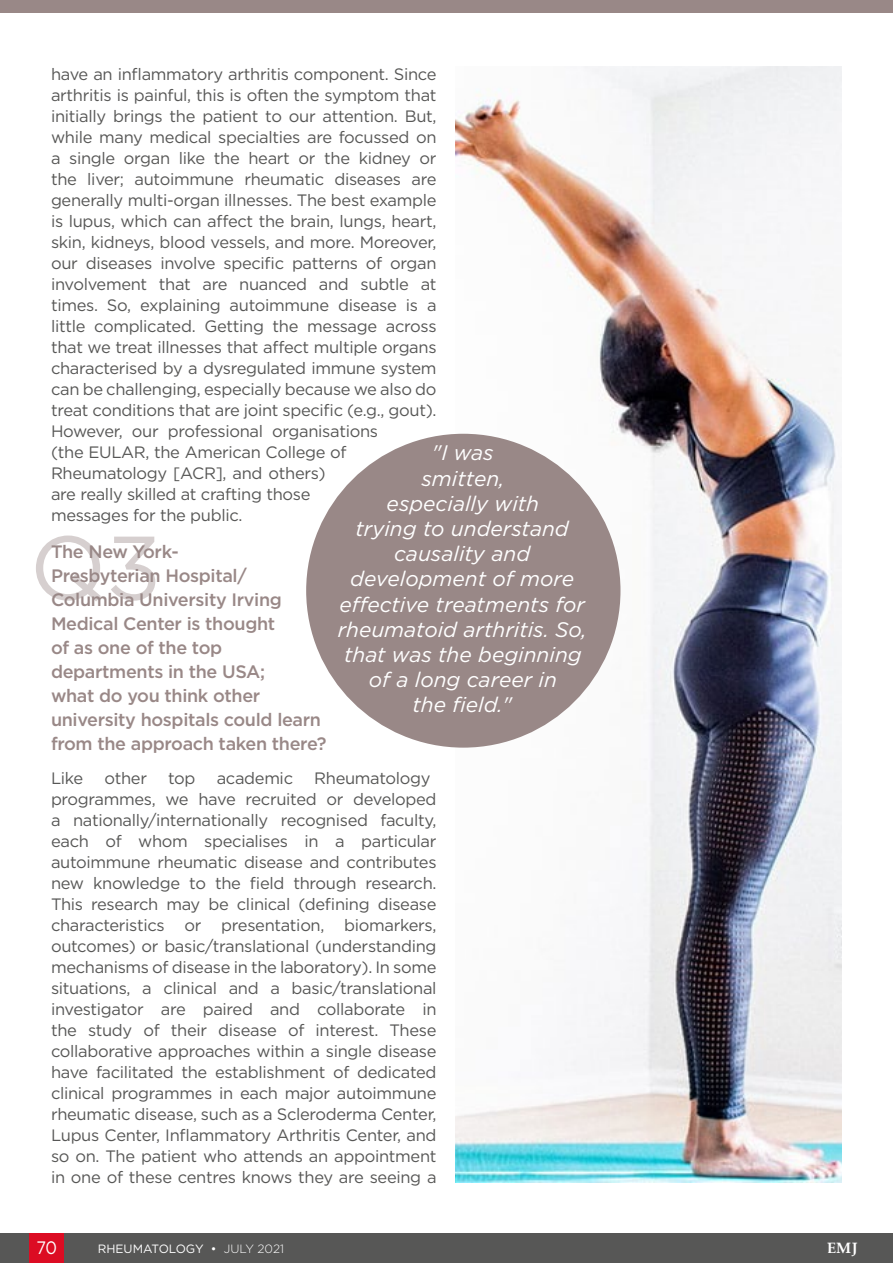
<style>
.page{position:relative;width:893px;height:1263px;background:#fff}
.page>*{position:absolute;margin:0;border:0;box-sizing:border-box;transform-origin:0 0}
.t1{font:90px "Gotham";color:#998887}
.Body_Text_Quote{font:italic 21px/25.2px "Gotham";color:#fff;text-align:center}
.Body_Text__Justifica{font:500 18px/24px "Gotham";letter-spacing:-.02em;color:#998887}
.t2{font:18px "Gotham";color:#fff;scale:.9 1}
.Body_Text__Justifica-2{font:16.5px/21px "Gotham";letter-spacing:-.02em;color:#575756}
.t3{font:700 15px "Palatino Linotype";color:#fff}
.t4{font:12px "Gotham";color:#fff}
.s1{font-weight:300}
</style>
<div class="page">
<div style="left:0;top:1233px;width:893px;height:30px;background:#575756"></div>
<div style="left:30px;top:1233px;width:34px;height:30px;background:#dc0c23"></div>
<img style="left:455px;top:67px;width:387px;height:1115px">
<div style="left:306px;top:434px;width:314px;height:314px;background:#998887;border-radius:50%"></div>
<div style="left:0;top:0;width:893px;height:13px;background:#998887"></div>
<p class="Body_Text__Justifica-2" style="left:51px;top:63px;width:387px">have an inflammatory arthritis component. Since arthritis is painful, this is often the symptom that initially brings the patient to our attention. But, while many medical specialties are focussed on a single organ like the heart or the kidney or the liver; autoimmune rheumatic diseases are generally multi-organ illnesses. The best example is lupus, which can affect the brain, lungs, heart, skin, kidneys, blood vessels, and more. Moreover, our diseases involve specific patterns of organ involvement that are nuanced and subtle at times. So, explaining autoimmune disease is a little complicated. Getting the message across that we treat illnesses that affect multiple organs characterised by a dysregulated immune system can be challenging, especially because we also do treat conditions that are joint specific (e.g., gout).<br>However, our professional organisations<br>(the EULAR, the American College of Rheumatology [ACR], and others)<br>are really skilled at crafting those<br>messages for the public.</p>
<p class="Body_Text__Justifica" style="left:51px;top:539px;width:277px">The New York-<br>Presbyterian Hospital/<br>Columbia University Irving<br>Medical Center is thought<br>of as one of the top departments in the USA;<br>what do you think other university hospitals could learn from the approach taken there?</p>
<p class="Body_Text__Justifica-2" style="left:51px;top:767px;width:34px">Like</p>
<p class="Body_Text__Justifica-2" style="left:104px;top:767px;width:44px">other</p>
<p class="Body_Text__Justifica-2" style="left:168px;top:767px;width:29px">top</p>
<p class="Body_Text__Justifica-2" style="left:217px;top:767px;width:78px">academic</p>
<p class="Body_Text_Quote" style="left:338px;top:440px;width:250px">"I was<br>smitten,<br>especially with<br>trying to understand causality and development of more effective treatments for rheumatoid arthritis. So, that was the beginning of a long career in<br>the field."</p>
<h1 class="t1" style="left:30px;top:510px;width:133px">Q3</h1>
<p class="Body_Text__Justifica-2" style="left:51px;top:767px;width:387px;text-indent:263px">Rheumatology programmes, we have recruited or developed a nationally/internationally recognised faculty, each of whom specialises in a particular autoimmune rheumatic disease and contributes new knowledge to the field through research.<br>This research may be clinical (defining disease characteristics or presentation, biomarkers, outcomes) or basic/translational (understanding mechanisms of disease in the laboratory). In some situations, a clinical and a basic/translational investigator are paired and collaborate in the study of their disease of interest. These collaborative approaches within a single disease have facilitated the establishment of dedicated clinical programmes in each major autoimmune rheumatic disease, such as a Scleroderma Center, Lupus Center, Inflammatory Arthritis Center, and so on. The patient who attends an appointment in one of these centres knows they are seeing a</p>
<p class="t2" style="left:36px;top:1236px;width:24px">70</p>
<p class="t4" style="left:98px;top:1241px;width:188px">RHEUMATOLOGY • <span class="s1">JULY 2021</span></p>
<p class="t3" style="left:827px;top:1238px;width:32px">EMJ</p>
</div>
